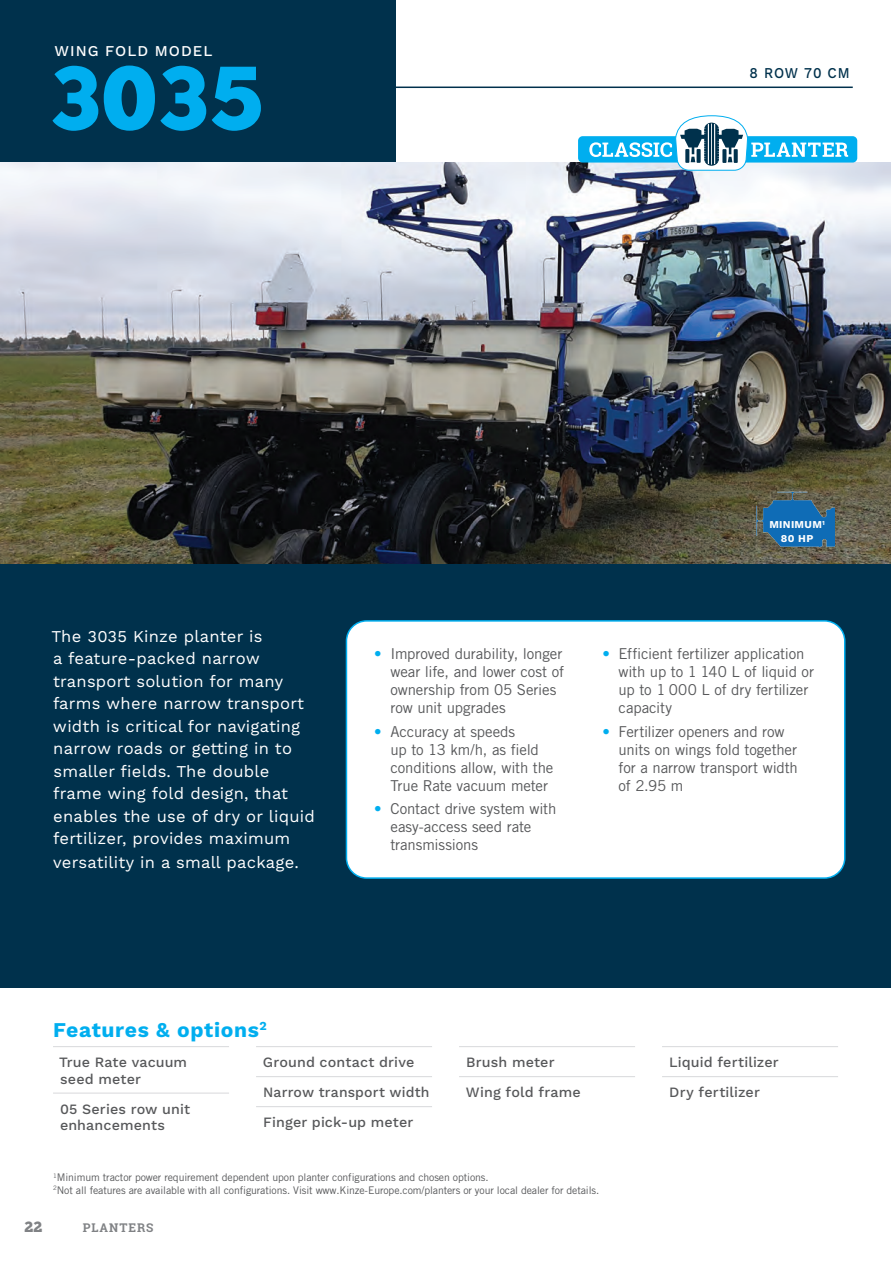
<style>
.page{position:relative;width:891px;height:1261px;background:#fff}
.page>*{position:absolute;margin:0;border:0;box-sizing:border-box;transform-origin:0 0}
.t1{font:90px "Chunk Five Ex";color:#00aeef}
.t2{font:700 21px "Work Sans";letter-spacing:.03em;color:#00aeef}
.t3{font:16.5px/22.5px "Work Sans";letter-spacing:.015em;color:#fff}
.t4{font:15px/18px "Trade Gothic LT Std";letter-spacing:-.01em;color:#57585a}
.t5{font:500 15px "Work Sans";letter-spacing:.065em;color:#fff}
.t6{font:500 15px "Work Sans";letter-spacing:.06em;color:#00314c;scale:.91 1}
.t7{font:15px "Chunk Five Ex";color:#808285}
.t8{font:500 14.25px/30px "Work Sans";letter-spacing:.01em;color:#57585a}
.t9{font:700 12px "Roboto Slab";letter-spacing:.085em;color:#808285}
.t10{font:10.5px/12.6px "Trade Gothic LT Std";letter-spacing:-.01em;color:#57585a}
.t11{font:700 10.5px/13.5px "Work Sans";letter-spacing:.03em;color:#fff;text-align:center}
.s1{color:#00aeef}
</style>
<div class="page">
<div style="left:0;top:0;width:395px;height:190px;background:#00314c"></div>
<img style="left:0;top:163px;width:891px;height:401px">
<img style="left:756px;top:476px;width:79px;height:76px">
<hr style="left:51px;top:87px;width:802px;height:1px;background:#00314c">
<hr style="left:53px;top:1046px;width:176px;height:1px;background:#dcdddf">
<hr style="left:53px;top:1092px;width:176px;height:1px;background:#dcdddf">
<hr style="left:256px;top:1046px;width:176px;height:1px;background:#dcdddf">
<hr style="left:256px;top:1076px;width:176px;height:1px;background:#dcdddf">
<hr style="left:256px;top:1106px;width:176px;height:1px;background:#dcdddf">
<hr style="left:459px;top:1046px;width:176px;height:1px;background:#dcdddf">
<hr style="left:459px;top:1076px;width:176px;height:1px;background:#dcdddf">
<hr style="left:662px;top:1046px;width:176px;height:1px;background:#dcdddf">
<hr style="left:662px;top:1076px;width:176px;height:1px;background:#dcdddf">
<div style="left:0;top:564px;width:891px;height:423px;background:#00314c"></div>
<div style="left:578px;top:136px;width:279px;height:27px;background:#00aeef;border-radius:5px"></div>
<svg style="left:589px;top:115px;width:259px;height:56px"></svg>
<div style="left:346px;top:621px;width:499px;height:257px;background:#fff;border-radius:20px"></div>
<div style="left:346px;top:620px;width:499px;height:259px;border:2px solid #00aeef;border-radius:20px"></div>
<p class="t5" style="left:55px;top:42px;width:159px">WING FOLD MODEL</p>
<h1 class="t1" style="left:51px;top:31px;width:213px">3035</h1>
<p class="t6" style="left:749px;top:64px;width:112px">8 ROW 70 CM</p>
<p class="t3" style="left:51px;top:625px;width:265px">The 3035 Kinze planter is<br>a feature-packed narrow transport solution for many farms where narrow transport width is critical for navigating narrow roads or getting in to smaller fields. The double frame wing fold design, that enables the use of dry or liquid fertilizer, provides maximum</p>
<p class="t3" style="left:53px;top:852px;width:247px">versatility in a small package.</p>
<p class="t11" style="left:769px;top:518px;width:57px">MINIMUM<sup>1<br></sup>80 HP</p>
<p class="t4" style="left:390px;top:645px;width:175px;text-indent:-16px"><span class="s1">•</span> Improved durability, longer wear life, and lower cost of ownership from 05 Series row unit upgrades</p>
<p class="t4" style="left:390px;top:722px;width:164px;text-indent:-16px"><span class="s1">•</span> Accuracy at speeds<br>up to 13 km/h, as field conditions allow, with the<br>True Rate vacuum meter</p>
<p class="t4" style="left:390px;top:800px;width:167px;text-indent:-16px"><span class="s1">•</span> Contact drive system with easy-access seed rate transmissions</p>
<p class="t4" style="left:618px;top:645px;width:197px;text-indent:-16px"><span class="s1">•</span> Efficient fertilizer application with up to 1 140 L of liquid or up to 1 000 L of dry fertilizer capacity</p>
<p class="t4" style="left:618px;top:722px;width:181px;text-indent:-16px"><span class="s1">•</span> Fertilizer openers and row units on wings fold together for a narrow transport width of 2.95 m</p>
<h2 class="t2" style="left:53px;top:1018px;width:215px">Features &amp; options<sup>2</sup></h2>
<p class="t8" style="left:59px;top:1055px;width:130px;line-height:16.5px">True Rate vacuum seed meter</p>
<p class="t8" style="left:60px;top:1101px;width:132px;line-height:16.5px">05 Series row unit enhancements</p>
<p class="t8" style="left:263px;top:1048px;width:168px">Ground contact drive<br>Narrow transport width<br>Finger pick-up meter</p>
<p class="t8" style="left:466px;top:1048px;width:116px">Brush meter<br>Wing fold frame</p>
<p class="t8" style="left:669px;top:1048px;width:111px">Liquid fertilizer<br>Dry fertilizer</p>
<p class="t10" style="left:53px;top:1171px;width:548px"><sup>1</sup>Minimum tractor power requirement dependent upon planter configurations and chosen options.<br><sup>2</sup>Not all features are available with all configurations. Visit www.Kinze-Europe.com/planters or your local dealer for details.</p>
<p class="t7" style="left:25px;top:1215px;width:19px">22</p>
<p class="t9" style="left:83px;top:1219px;width:72px">PLANTERS</p>
</div>
